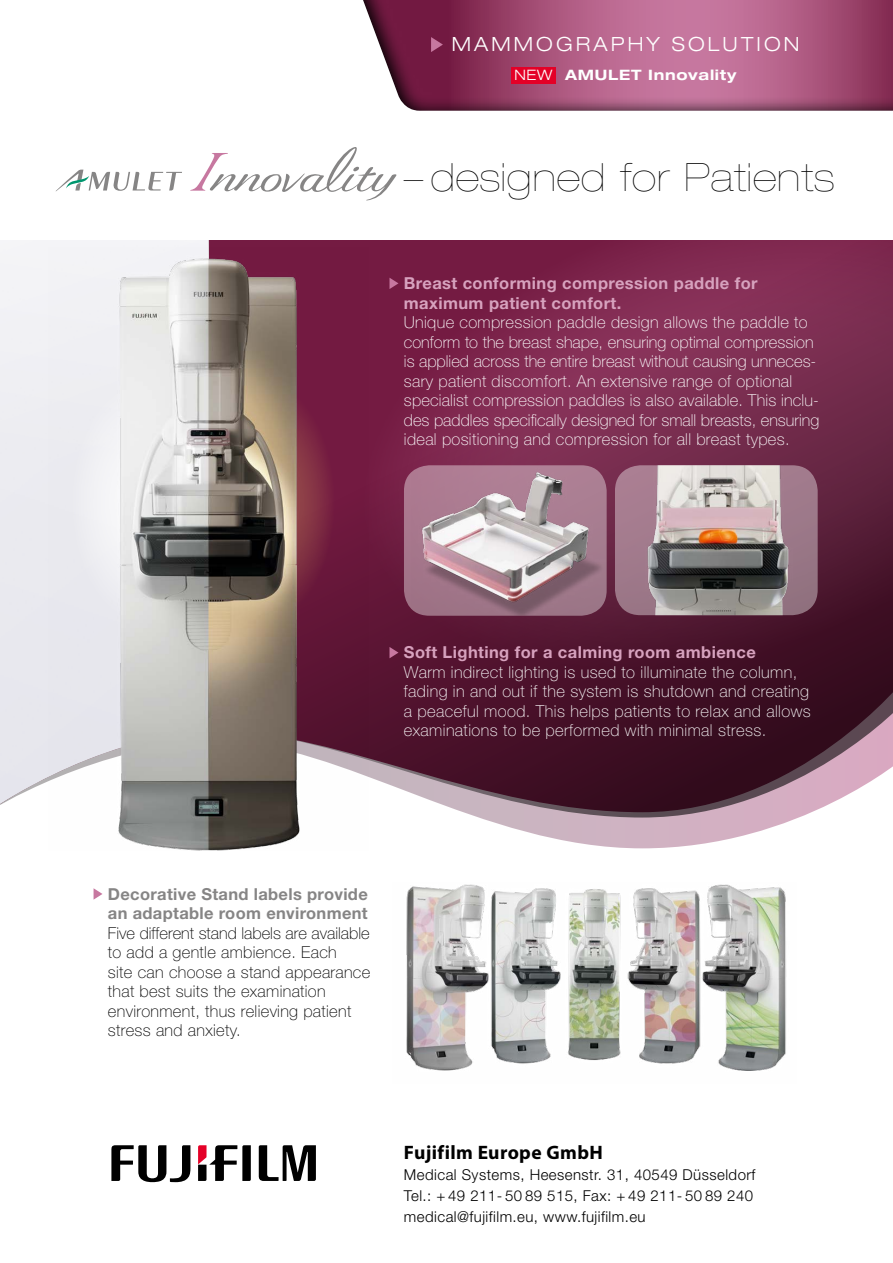
<style>
.page{position:relative;width:893px;height:1263px;background:#fff}
.page>*{position:absolute;margin:0;border:0;box-sizing:border-box;transform-origin:0 0}
.t1{font:900 expanded 39px "Helvetica Neue";letter-spacing:.03em;color:#000}
.t2{font:300 expanded 19.65px "Helvetica Neue";letter-spacing:.16em;color:#fff}
.t3{font:700 19.5px "Myriad Pro";letter-spacing:.02em;color:#000}
.t4{font:100 16.5px/19.5px "Helvetica Neue";letter-spacing:.02em;color:#fff}
.t5{font:100 16.5px/19.5px "Helvetica Neue";letter-spacing:.02em;color:#000}
.t6{font:700 16.5px/19.5px "Helvetica Neue";letter-spacing:.025em;color:#d7a2be}
.t7{font:700 16.5px/19.5px "Helvetica Neue";letter-spacing:.02em;color:#868585}
.t8{font:300 15px/21px "Helvetica Neue";letter-spacing:.03em;color:#000}
.t9{font:700 expanded 14.4px "Helvetica Neue";letter-spacing:.05em;color:#fff}
.s1{font-weight:300}
</style>
<div class="page">
<svg style="left:478px;top:817px;width:322px;height:31px"></svg>
<svg style="left:212px;top:240px;width:681px;height:577px;background:#6a2845"></svg>
<svg style="left:389px;top:278px;width:9px;height:11px"></svg>
<svg style="left:389px;top:647px;width:9px;height:11px"></svg>
<svg style="left:94px;top:888px;width:9px;height:12px"></svg>
<img style="left:615px;top:465px;width:203px;height:150px">
<div style="left:404px;top:465px;width:203px;height:151px;background:#a7778c;border-radius:26px"></div>
<img style="left:410px;top:465px;width:197px;height:151px">
<img style="left:406px;top:884px;width:381px;height:187px">
<svg style="left:259px;top:1145px;width:57px;height:36px"></svg>
<svg style="left:111px;top:1145px;width:79px;height:37px"></svg>
<svg style="left:198px;top:1145px;width:53px;height:36px"></svg>
<img style="left:0;top:240px;width:212px;height:564px">
<img style="left:49px;top:248px;width:319px;height:602px">
<svg style="left:56px;top:170px;width:126px;height:21px"></svg>
<svg style="left:190px;top:147px;width:207px;height:54px"></svg>
<svg style="left:363px;top:0;width:530px;height:111px;background:#a4557a"></svg>
<svg style="left:431px;top:37px;width:12px;height:15px"></svg>
<div style="left:511px;top:67px;width:45px;height:16px;background:#e40027"></div>
<p class="t2" style="left:452px;top:32px;width:61px">MAMM</p>
<p class="t2" style="left:536px;top:32px;width:265px">OGRAPHY SOLUTION</p>
<p class="t9" style="left:514px;top:66px;width:223px"><span class="s1">NEW</span> AMULET Innovality</p>
<h1 class="t1" style="left:404px;top:154px;width:431px">– designed for Patients</h1>
<p class="t6" style="left:404px;top:273px;width:355px">Breast conforming compression paddle for maximum patient comfort.</p>
<p class="t4" style="left:404px;top:313px;width:417px">Unique compression paddle design allows the paddle to conform to the breast shape, ensuring optimal compression is applied across the entire breast without causing unneces&shy;sary patient discomfort. An extensive range of optional specialist compression paddles is also available. This inclu&shy;des paddles specifically designed for small breasts, ensuring ideal positioning and compression for all breast types.</p>
<p class="t6" style="left:404px;top:642px;width:353px">Soft Lighting for a calming room ambience</p>
<p class="t4" style="left:404px;top:662px;width:408px">Warm indirect lighting is used to illuminate the column, fading in and out if the system is shutdown and creating a peaceful mood. This helps patients to relax and allows examinations to be performed with minimal stress.</p>
<p class="t7" style="left:108px;top:884px;width:261px">Decorative Stand labels provide an adaptable room environment</p>
<p class="t5" style="left:108px;top:923px;width:264px">Five different stand labels are available to add a gentle ambience. Each<br>site can choose a stand appearance that best suits the examination environment, thus relieving patient stress and anxiety.</p>
<p class="t3" style="left:404px;top:1140px;width:200px">Fujifilm Europe GmbH</p>
<p class="t8" style="left:404px;top:1164px;width:353px">Medical Systems, Heesenstr. 31, 40549 Düsseldorf<br>Tel.: + 49 211- 50 89 515, Fax: + 49 211- 50 89 240 medical@fujifilm.eu, www.fujifilm.eu</p>
</div>
